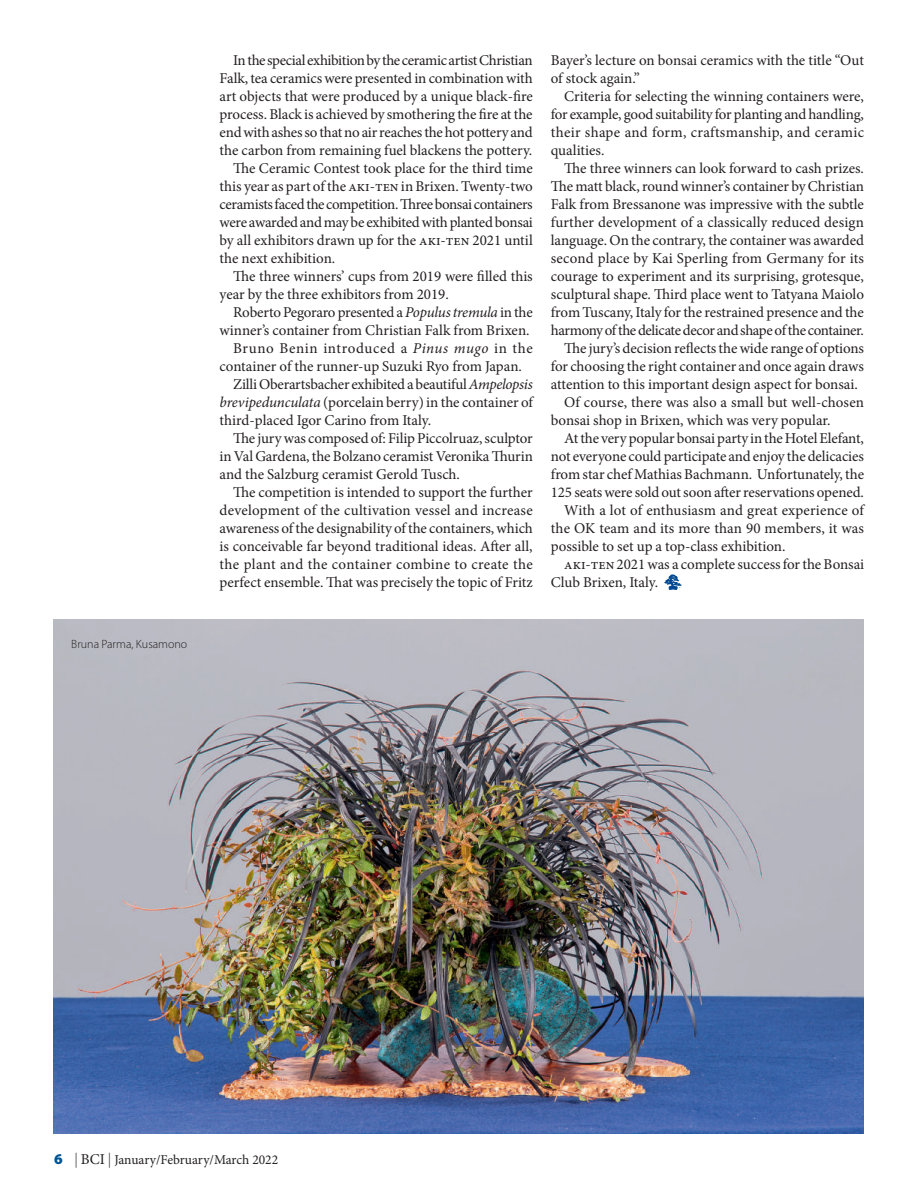
<style>
.page{position:relative;width:918px;height:1188px;background:#fff}
.page>*{position:absolute;margin:0;border:0;box-sizing:border-box;transform-origin:0 0}
.t1{font:15px/18px "Minion Pro";letter-spacing:-.005em;color:#231f20}
.t2{font:15px "Minion Pro";letter-spacing:-.025em;color:#231f20}
.t3{font:15px "Minion Pro";letter-spacing:.015em;color:#231f20}
.t4{font:15px "Minion Pro";letter-spacing:.02em;color:#231f20}
.t5{font:15px "Minion Pro";letter-spacing:.04em;color:#231f20}
.t6{font:13.5px "Minion Pro";color:#231f20}
.t7{font:300 12px "Myriad Pro";color:#231f20}
.s1{font-style:italic}
.s2{font-family:"Myriad Pro";font-weight:900;font-size:15px;color:#005495}
.s3{font-family:"Myriad Pro";font-weight:300;font-stretch:condensed;font-size:15px}
.s4{font-size:15px}
</style>
<div class="page">
<img style="left:54px;top:619px;width:810px;height:515px">
<svg style="left:664px;top:574px;width:18px;height:16px"></svg>
<p class="t7" style="left:71px;top:636px;width:118px">Bruna Parma, Kusamono</p>
<p class="t2" style="left:233px;top:50px;width:301px">In the special exhibition by the ceramic artist Christian</p>
<p class="t1" style="left:220px;top:69px;width:315px">Falk, tea ceramics were presented in combination with</p>
<p class="t1" style="left:220px;top:87px;width:315px">art objects that were produced by a unique black-fire</p>
<p class="t1" style="left:220px;top:105px;width:315px">process. Black is achieved by smothering the fire at the</p>
<p class="t1" style="left:220px;top:123px;width:315px">end with ashes so that no air reaches the hot pottery and</p>
<p class="t1" style="left:220px;top:141px;width:314px">the carbon from remaining fuel blackens the pottery.</p>
<p class="t1" style="left:233px;top:159px;width:301px">The Ceramic Contest took place for the third time</p>
<p class="t1" style="left:220px;top:177px;width:315px">this year as part of the aki-ten in Brixen. Twenty-two</p>
<p class="t2" style="left:220px;top:194px;width:315px">ceramists faced the competition. Three bonsai containers</p>
<p class="t1" style="left:220px;top:213px;width:315px">were awarded and may be exhibited with planted bonsai</p>
<p class="t1" style="left:220px;top:231px;width:315px">by all exhibitors drawn up for the aki-ten 2021 until</p>
<p class="t1" style="left:220px;top:249px;width:117px">the next exhibition.</p>
<p class="t1" style="left:233px;top:267px;width:301px">The three winners’ cups from 2019 were filled this</p>
<p class="t1" style="left:220px;top:285px;width:231px">year by the three exhibitors from 2019.</p>
<p class="t1" style="left:233px;top:303px;width:301px">Roberto Pegoraro presented a <span class="s1">Populus tremula</span> in the</p>
<p class="t1" style="left:220px;top:321px;width:312px">winner’s container from Christian Falk from Brixen.</p>
<p class="t5" style="left:233px;top:338px;width:301px">Bruno Benin introduced a <span class="s1">Pinus mugo</span> in the</p>
<p class="t1" style="left:220px;top:357px;width:304px">container of the runner-up Suzuki Ryo from Japan.</p>
<p class="t1" style="left:233px;top:375px;width:301px">Zilli Oberartsbacher exhibited a beautiful <span class="s1">Ampelopsis</span></p>
<p class="t1" style="left:220px;top:393px;width:315px"><span class="s1">brevipedunculata</span> (porcelain berry) in the container of</p>
<p class="t1" style="left:220px;top:411px;width:213px">third-placed Igor Carino from Italy.</p>
<p class="t1" style="left:233px;top:429px;width:301px">The jury was composed of: Filip Piccolruaz, sculptor</p>
<p class="t1" style="left:220px;top:447px;width:315px">in Val Gardena, the Bolzano ceramist Veronika Thurin</p>
<p class="t1" style="left:220px;top:465px;width:242px">and the Salzburg ceramist Gerold Tusch.</p>
<p class="t1" style="left:233px;top:483px;width:301px">The competition is intended to support the further</p>
<p class="t3" style="left:220px;top:500px;width:315px">development of the cultivation vessel and increase</p>
<p class="t1" style="left:220px;top:519px;width:315px">awareness of the designability of the containers, which</p>
<p class="t1" style="left:220px;top:537px;width:315px">is conceivable far beyond traditional ideas. After all,</p>
<p class="t4" style="left:220px;top:554px;width:315px">the plant and the container combine to create the</p>
<p class="t1" style="left:220px;top:573px;width:315px">perfect ensemble. That was precisely the topic of Fritz</p>
<p class="t1" style="left:551px;top:51px;width:315px">Bayer’s lecture on bonsai ceramics with the title “Out of stock again.”</p>
<p class="t1" style="left:551px;top:87px;width:315px;text-align:justify;text-indent:14px">Criteria for selecting the winning containers were, for example, good suitability for planting and handling, their shape and form, craftsmanship, and ceramic qualities.</p>
<p class="t1" style="left:564px;top:159px;width:301px">The three winners can look forward to cash prizes.</p>
<p class="t1" style="left:551px;top:177px;width:315px">The matt black, round winner’s container by Christian</p>
<p class="t1" style="left:551px;top:195px;width:315px">Falk from Bressanone was impressive with the subtle</p>
<p class="t1" style="left:551px;top:213px;width:315px">further development of a classically reduced design</p>
<p class="t1" style="left:551px;top:231px;width:315px">language. On the contrary, the container was awarded</p>
<p class="t1" style="left:551px;top:249px;width:315px">second place by Kai Sperling from Germany for its</p>
<p class="t1" style="left:551px;top:267px;width:315px">courage to experiment and its surprising, grotesque,</p>
<p class="t1" style="left:551px;top:285px;width:315px">sculptural shape. Third place went to Tatyana Maiolo</p>
<p class="t1" style="left:551px;top:303px;width:315px">from Tuscany, Italy for the restrained presence and the</p>
<p class="t2" style="left:551px;top:320px;width:315px">harmony of the delicate decor and shape of the container.</p>
<p class="t1" style="left:564px;top:339px;width:301px">The jury’s decision reflects the wide range of options</p>
<p class="t1" style="left:551px;top:357px;width:315px">for choosing the right container and once again draws</p>
<p class="t1" style="left:551px;top:375px;width:308px">attention to this important design aspect for bonsai.</p>
<p class="t1" style="left:564px;top:393px;width:301px">Of course, there was also a small but well-chosen</p>
<p class="t1" style="left:551px;top:411px;width:281px">bonsai shop in Brixen, which was very popular.</p>
<p class="t1" style="left:564px;top:429px;width:301px">At the very popular bonsai party in the Hotel Elefant,</p>
<p class="t1" style="left:551px;top:447px;width:315px">not everyone could participate and enjoy the delicacies</p>
<p class="t1" style="left:551px;top:465px;width:315px">from star chef Mathias Bachmann. Unfortunately, the</p>
<p class="t1" style="left:551px;top:483px;width:315px">125 seats were sold out soon after reservations opened.</p>
<p class="t1" style="left:564px;top:501px;width:301px">With a lot of enthusiasm and great experience of</p>
<p class="t1" style="left:551px;top:519px;width:315px">the OK team and its more than 90 members, it was</p>
<p class="t1" style="left:551px;top:537px;width:236px">possible to set up a top-class exhibition.</p>
<p class="t1" style="left:564px;top:555px;width:301px">aki-ten 2021 was a complete success for the Bonsai</p>
<p class="t1" style="left:551px;top:573px;width:109px">Club Brixen, Italy.</p>
<p class="t6" style="left:54px;top:1151px;width:226px"><span class="s2">6</span> <span class="s3">|</span> <span class="s4">BCI</span> <span class="s3">|</span> January/February/March 2022</p>
</div>
